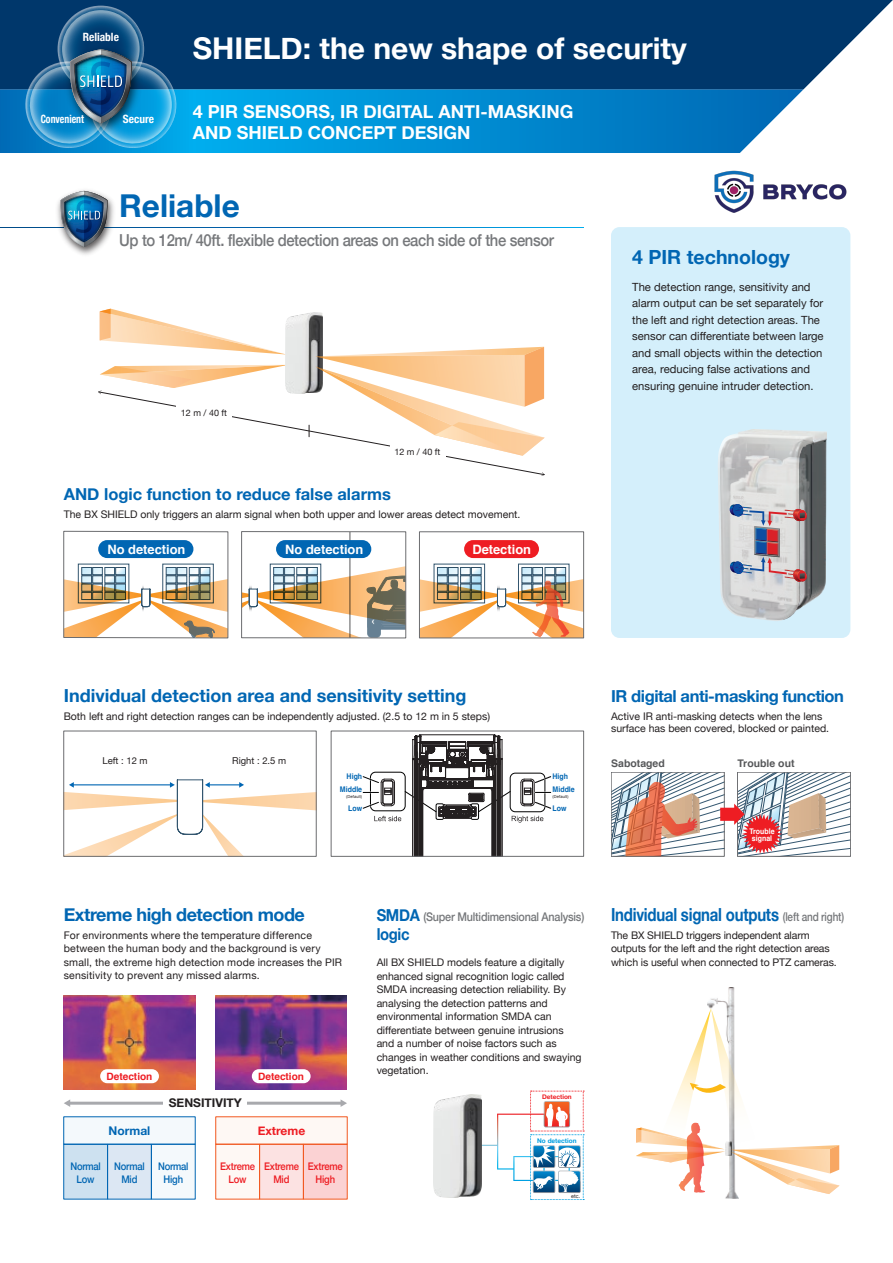
<style>
.page{position:relative;width:893px;height:1263px;background:#fff}
.page>*{position:absolute;margin:0;border:0;box-sizing:border-box;transform-origin:0 0}
.t1{font:700 31.5px "Helvetica Neue";color:#0166b3}
.t2{font:700 30px "Helvetica Neue";color:#fff}
.t3{font:700 19.5px "Helvetica Neue";color:#0166b3}
.t4{font:700 18px "Helvetica Neue";letter-spacing:-.015em;color:#0166b3}
.t5{font:700 18px/21px "Helvetica Neue";color:#fff}
.t6{font:700 18px "Helvetica Neue";letter-spacing:-.015em;color:#0166b3;scale:.83 1}
.t7{font:500 16.5px "Helvetica Neue";letter-spacing:-.025em;color:#76787b;scale:.9 1}
.t8{font:700 16.5px "Helvetica Neue";color:#0166b3}
.t9{font:700 16.5px "Helvetica Neue";letter-spacing:-.02em;color:#0166b3}
.t10{font:700 16.5px "Helvetica Neue";letter-spacing:-.02em;color:#0166b3;scale:.9 1}
.t11{font:700 12.9px "Helvetica";color:#fff}
.t12{font:500 12px "Helvetica Neue";letter-spacing:-.02em;color:#76787b;scale:.9 1}
.t13{font:700 12px "Helvetica Neue";color:#231f20}
.t14{font:700 12px "Helvetica Neue";color:#ee1d23}
.t15{font:700 12px "Helvetica Neue";color:#0166b3}
.t16{font:700 condensed 11.4px "Helvetica Neue";color:#fff}
.t17{font:700 condensed 11.4px "Helvetica Neue";color:#fff;scale:.86 1}
.t18{font:11.25px/16.5px "Helvetica Neue";color:#231f20}
.t19{font:10.5px/13.5px "Helvetica Neue";color:#231f20}
.t20{font:10.5px/13.5px "Helvetica Neue";letter-spacing:.02em;color:#231f20}
.t21{font:500 10.5px/12.8px "Helvetica Neue";letter-spacing:-.02em;color:#ee1d23;text-align:center;scale:.9 1}
.t22{font:500 10.5px/12.8px "Helvetica Neue";letter-spacing:-.02em;color:#0166b3;text-align:center;scale:.9 1}
.t23{font:700 10.5px "Helvetica";color:#57585a}
.t24{font:700 10.05px "Helvetica";color:#ee1d23}
.t25{font:9.45px "Helvetica Neue";color:#231f20}
.t26{font:9px "Helvetica Neue";color:#231f20}
.t27{font:700 7.8px/13.8px "Helvetica";letter-spacing:.005em;color:#0166b3;text-align:right;scale:.9 1}
.t28{font:700 7.8px/7.4px "Helvetica";color:#fff;text-align:center;scale:.9 1}
.t29{font:700 6.45px "Helvetica Neue";color:#009ee1}
.t30{font:700 6.45px "Helvetica Neue";color:#ee1d23}
.t31{font:5.4px "Helvetica Neue";color:#231f20}
.t32{font:4.05px "Arial";letter-spacing:.015em;color:#231f20}
.s1{font-weight:700;font-size:16.5px;color:#0166b3}
.s2{font-weight:500;font-size:12px;color:#76787b}
</style>
<div class="page">
<div style="left:0;top:0;width:893px;height:89px;background:#00376b"></div>
<svg style="left:0;top:89px;width:804px;height:64px;background:#0d90d3"></svg>
<svg style="left:0;top:227px;width:584px;height:1px"></svg>
<img style="left:40px;top:190px;width:92px;height:65px">
<svg style="left:60px;top:191px;width:48px;height:56px;background:#5984a1"></svg>
<svg style="left:58px;top:6px;width:86px;height:86px"></svg>
<img style="left:42px;top:13px;width:122px;height:140px">
<img style="left:25px;top:49px;width:151px;height:99px">
<svg style="left:481px;top:1091px;width:103px;height:109px"></svg>
<img style="left:434px;top:1094px;width:47px;height:104px">
<svg style="left:98px;top:309px;width:447px;height:167px"></svg>
<svg style="left:362px;top:735px;width:190px;height:119px"></svg>
<div style="left:611px;top:227px;width:239px;height:411px;background:#d4effb;border-radius:9px"></div>
<svg style="left:63px;top:531px;width:165px;height:107px"></svg>
<hr style="left:350px;top:532px;width:1px;height:106px;background:#57585a">
<div style="left:241px;top:531px;width:165px;height:107px;border:1px solid #6c6d70"></div>
<svg style="left:242px;top:564px;width:164px;height:74px"></svg>
<svg style="left:419px;top:564px;width:165px;height:74px"></svg>
<div style="left:464px;top:540px;width:75px;height:18px;background:#ee1d23;border-radius:9px"></div>
<div style="left:98px;top:540px;width:95px;height:18px;background:#0166b3;border-radius:9px"></div>
<div style="left:276px;top:540px;width:95px;height:18px;background:#0166b3;border-radius:9px"></div>
<div style="left:331px;top:731px;width:253px;height:125px;border:1px solid #6c6d70"></div>
<img style="left:64px;top:996px;width:131px;height:94px">
<img style="left:215px;top:995px;width:132px;height:95px">
<div style="left:100px;top:1069px;width:59px;height:14px;background:#fff;border-radius:7px"></div>
<div style="left:252px;top:1069px;width:59px;height:14px;background:#fff;border-radius:7px"></div>
<svg style="left:64px;top:779px;width:252px;height:77px"></svg>
<img style="left:708px;top:987px;width:30px;height:211px">
<svg style="left:636px;top:1008px;width:203px;height:186px"></svg>
<hr style="left:69px;top:1102px;width:273px;height:3px;background:#a8a9ad">
<svg style="left:341px;top:1100px;width:6px;height:7px"></svg>
<svg style="left:64px;top:1099px;width:6px;height:8px"></svg>
<div style="left:216px;top:1117px;width:131px;height:27px;background:#fef8f4"></div>
<div style="left:303px;top:1144px;width:44px;height:55px;background:#fbd2d3"></div>
<div style="left:303px;top:1144px;width:45px;height:55px;border:1px solid #f15921"></div>
<div style="left:260px;top:1144px;width:43px;height:55px;background:#fce2e2"></div>
<div style="left:259px;top:1144px;width:45px;height:55px;border:1px solid #f15921"></div>
<div style="left:216px;top:1144px;width:44px;height:55px;background:#fef8f4"></div>
<div style="left:215px;top:1144px;width:45px;height:55px;border:1px solid #f15921"></div>
<div style="left:64px;top:1117px;width:131px;height:27px;background:#f4f9fc"></div>
<div style="left:151px;top:1144px;width:44px;height:55px;background:#f4f9fc"></div>
<div style="left:108px;top:1144px;width:43px;height:55px;background:#dce7f3"></div>
<div style="left:107px;top:1144px;width:45px;height:55px;border:1px solid #0166b3"></div>
<div style="left:64px;top:1144px;width:44px;height:55px;background:#cde1f0"></div>
<div style="left:63px;top:1144px;width:45px;height:55px;border:1px solid #0166b3"></div>
<div style="left:163px;top:1093px;width:84px;height:20px;background:#fff"></div>
<img style="left:738px;top:430px;width:89px;height:170px">
<img style="left:718px;top:433px;width:95px;height:188px">
<img style="left:730px;top:504px;width:77px;height:78px">
<svg style="left:611px;top:772px;width:240px;height:84px"></svg>
<img style="left:714px;top:170px;width:133px;height:43px">
<p class="t16" style="left:83px;top:28px;width:38px">Reliable</p>
<p class="t17" style="left:41px;top:110px;width:52px">Convenient</p>
<p class="t16" style="left:123px;top:110px;width:33px">Secure</p>
<h2 class="t2" style="left:193px;top:25px;width:495px">SHIELD: the new shape of security</h2>
<h3 class="t5" style="left:193px;top:102px;width:382px">4 PIR SENSORS, IR DIGITAL ANTI-MASKING<br>AND SHIELD CONCEPT DESIGN</h3>
<h1 class="t1" style="left:119px;top:181px;width:122px">Reliable</h1>
<h3 class="t7" style="left:119px;top:227px;width:485px">Up to 12m/ 40ft. flexible detection areas on each side of the sensor</h3>
<p class="t26" style="left:181px;top:406px;width:48px">12 m / 40 ft</p>
<p class="t26" style="left:394px;top:445px;width:48px">12 m / 40 ft</p>
<h3 class="t8" style="left:64px;top:481px;width:329px">AND logic function to reduce false alarms</h3>
<p class="t19" style="left:64px;top:508px;width:458px">The BX SHIELD only triggers an alarm signal when both upper and lower areas detect movement.</p>
<p class="t11" style="left:107px;top:539px;width:80px">No detection</p>
<p class="t11" style="left:285px;top:539px;width:80px">No detection</p>
<p class="t11" style="left:472px;top:539px;width:60px">Detection</p>
<h3 class="t3" style="left:632px;top:241px;width:159px">4 PIR technology</h3>
<p class="t18" style="left:632px;top:279px;width:193px">The detection range, sensitivity and alarm output can be set separately for the left and right detection areas. The sensor can differentiate between large and small objects within the detection area, reducing false activations and ensuring genuine intruder detection.</p>
<h3 class="t4" style="left:64px;top:681px;width:404px">Individual detection area and sensitivity setting</h3>
<p class="t19" style="left:64px;top:710px;width:428px">Both left and right detection ranges can be independently adjusted. (2.5 to 12 m in 5 steps)</p>
<p class="t25" style="left:103px;top:754px;width:47px">Left : 12 m</p>
<p class="t25" style="left:232px;top:754px;width:55px">Right : 2.5 m</p>
<p class="t27" style="left:340px;top:769px;width:26px">High<br>Middle</p>
<p class="t32" style="left:346px;top:794px;width:18px">(Default)</p>
<p class="t27" style="left:348px;top:801px;width:17px">Low</p>
<p class="t27" style="left:552px;top:769px;width:26px;text-align:left">High<br>Middle</p>
<p class="t32" style="left:552px;top:794px;width:18px">(Default)</p>
<p class="t27" style="left:552px;top:801px;width:17px">Low</p>
<h3 class="t4" style="left:64px;top:900px;width:243px">Extreme high detection mode</h3>
<p class="t20" style="left:64px;top:929px;width:280px">For environments where the temperature difference between the human body and the background is very small, the extreme high detection mode increases the PIR sensitivity to prevent any missed alarms.</p>
<p class="t24" style="left:106px;top:1068px;width:47px">Detection</p>
<p class="t24" style="left:258px;top:1068px;width:47px">Detection</p>
<p class="t15" style="left:109px;top:1121px;width:43px">Normal</p>
<p class="t13" style="left:169px;top:1094px;width:75px">SENSITIVITY</p>
<p class="t14" style="left:258px;top:1121px;width:49px">Extreme</p>
<p class="t22" style="left:70px;top:1159px;width:35px">Normal<br>Low</p>
<p class="t22" style="left:114px;top:1159px;width:35px">Normal<br>Mid</p>
<p class="t22" style="left:158px;top:1159px;width:35px">Normal<br>High</p>
<p class="t21" style="left:220px;top:1159px;width:40px">Extreme<br>Low</p>
<p class="t21" style="left:264px;top:1159px;width:40px">Extreme<br>Mid</p>
<p class="t21" style="left:308px;top:1159px;width:40px">Extreme<br>High</p>
<p class="t12" style="left:377px;top:907px;width:232px"><span class="s1">SMDA</span> (Super Multidimensional Analysis)</p>
<h3 class="t10" style="left:377px;top:921px;width:38px">logic</h3>
<p class="t19" style="left:377px;top:956px;width:206px">All BX SHIELD models feature a digitally enhanced signal recognition logic called SMDA increasing detection reliability. By analysing the detection patterns and environmental information SMDA can differentiate between genuine intrusions and a number of noise factors such as changes in weather conditions and swaying vegetation.</p>
<p class="t30" style="left:542px;top:1091px;width:31px">Detection</p>
<p class="t29" style="left:537px;top:1135px;width:41px">No detection</p>
<p class="t31" style="left:571px;top:1192px;width:11px">etc.</p>
<h3 class="t9" style="left:611px;top:683px;width:234px">IR digital anti-masking function</h3>
<p class="t19" style="left:611px;top:711px;width:220px;line-height:12px">Active IR anti-masking detects when the lens surface has been covered, blocked or painted.</p>
<p class="t23" style="left:611px;top:754px;width:55px">Sabotaged</p>
<p class="t23" style="left:737px;top:754px;width:59px">Trouble out</p>
<p class="t28" style="left:749px;top:828px;width:30px">Trouble signal</p>
<h3 class="t6" style="left:611px;top:900px;width:282px">Individual signal outputs <span class="s2">(left and right)</span></h3>
<p class="t19" style="left:611px;top:929px;width:227px">The BX SHIELD triggers independent alarm outputs for the left and the right detection areas which is useful when connected to PTZ cameras.</p>
</div>
